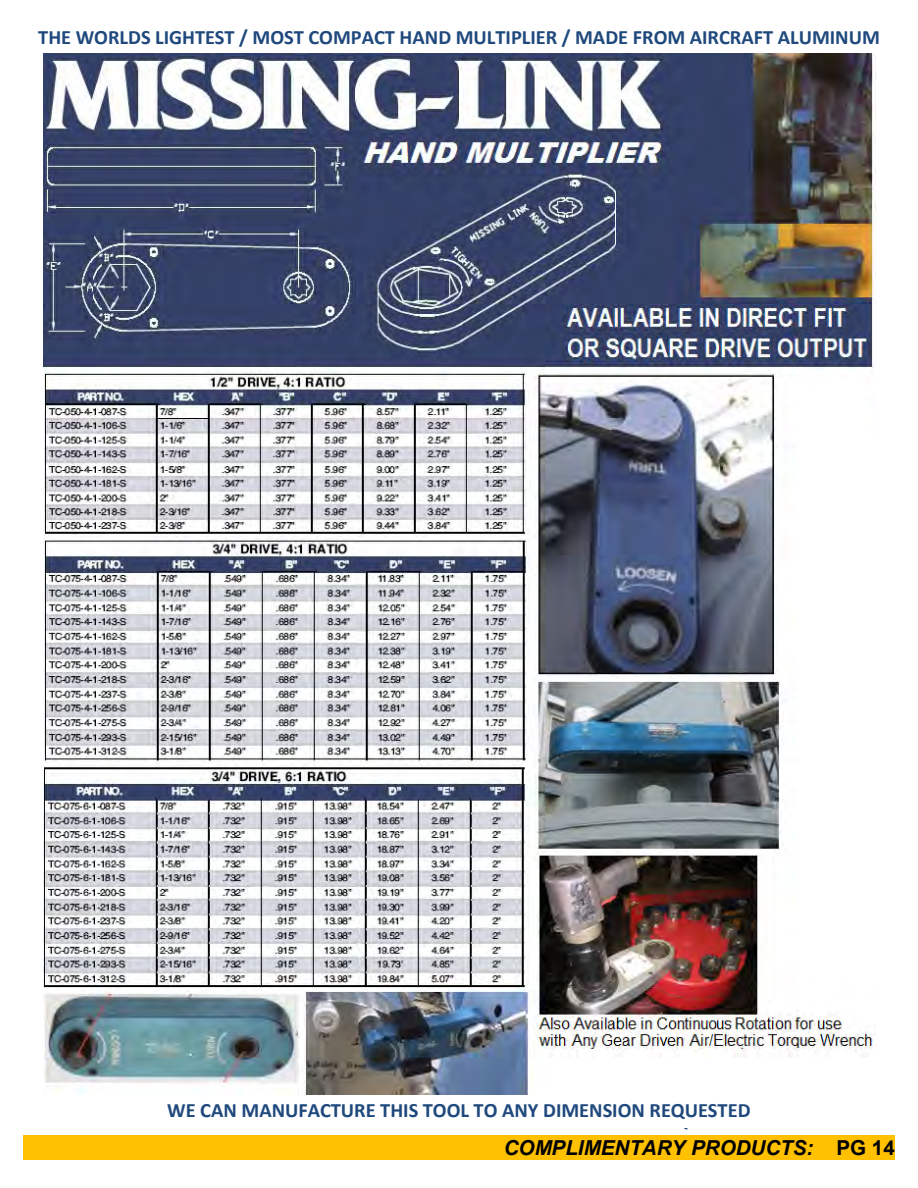
<style>
.page{position:relative;width:918px;height:1188px;background:#fff}
.page>*{position:absolute;margin:0;border:0;box-sizing:border-box;transform-origin:0 0}
.t1{font:700 20.7px "Calibri";color:#1f497d}
.t2{font:italic 700 20.7px "Arial";letter-spacing:-.005em;color:#000}
.t3{font:700 20.4px "Calibri";color:#1f497d}
.t4{font:italic 700 20.4px "Arial";letter-spacing:-.005em;color:#000}
.s1{font-style:normal}
</style>
<div class="page">
<img style="left:44px;top:54px;width:831px;height:1041px">
<div style="left:23px;top:1136px;width:872px;height:24px;background:#ffc000"></div>
<p class="t1" style="left:34px;top:23px;width:852px">THE WORLDS LIGHTEST / MOST COMPACT HAND MULTIPLIER / MADE FROM AIRCRAFT ALUMINUM</p>
<p class="t3" style="left:38px;top:24px;width:843px">THE WORLDS LIGHTEST / MOST COMPACT HAND MULTIPLIER / MADE FROM AIRCRAFT ALUMINUM</p>
<p class="t3" style="left:167px;top:1097px;width:585px">WE CAN MANUFACTURE THIS TOOL TO ANY DIMENSION REQUESTED</p>
<p class="t4" style="left:503px;top:1124px;width:389px">COMPLIMENTARY PRODUCTS: <span class="s1">PG 14</span></p>
<p class="t1" style="left:164px;top:1107px;width:591px">WE CAN MANUFACTURE THIS TOOL TO ANY DIMENSION REQUESTED</p>
<p class="t2" style="left:504px;top:1134px;width:393px">COMPLIMENTARY PRODUCTS: <span class="s1">PG 14</span></p>
</div>
